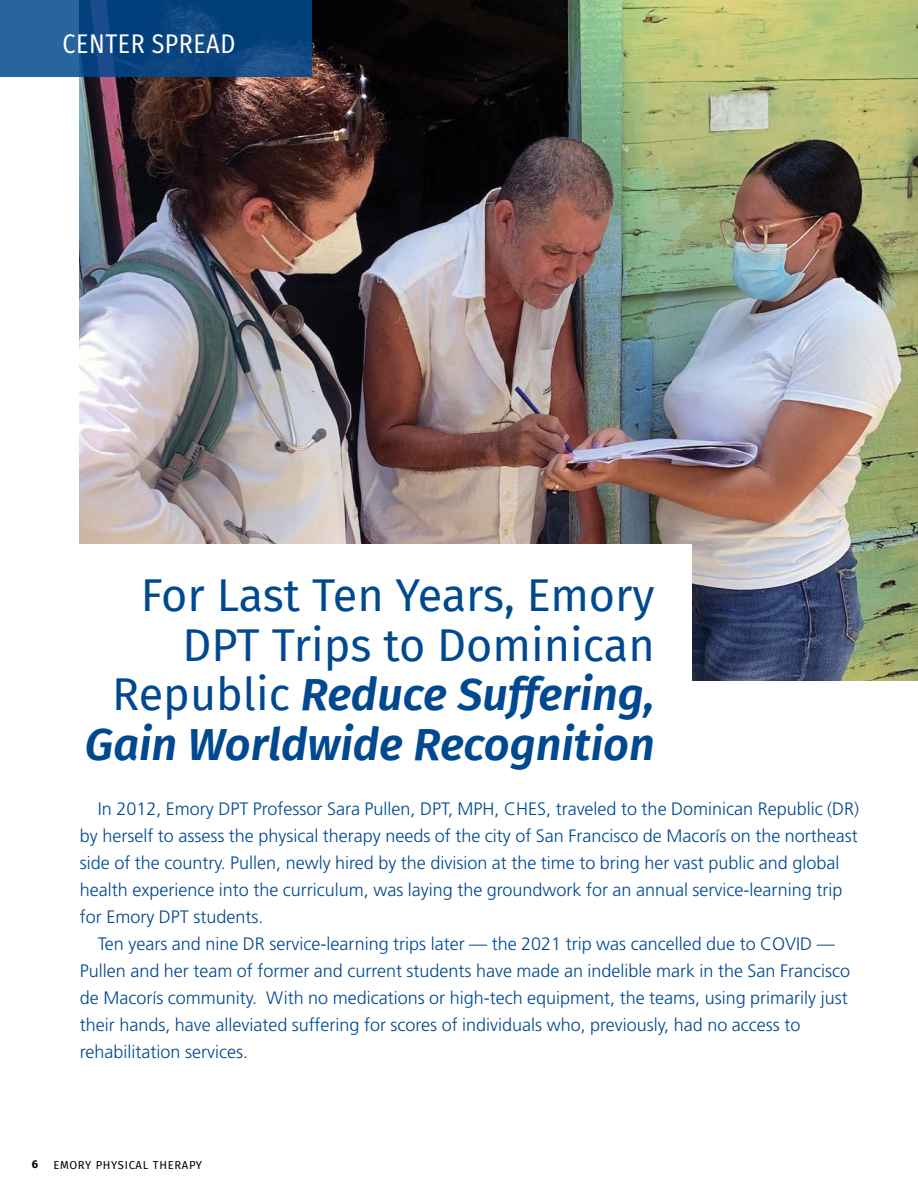
<style>
.page{position:relative;width:918px;height:1188px;background:#fff}
.page>*{position:absolute;margin:0;border:0;box-sizing:border-box;transform-origin:0 0}
.t1{font:45px/49.5px "Fira Sans";color:#004990;text-align:right}
.t2{font:27px "Fira Sans Condensed";letter-spacing:.02em;color:#fff}
.t3{font:300 18px/27px "Frutiger LT Std";color:#004990}
.t4{font:11.25px "Fira Sans";letter-spacing:.06em;color:#000}
.t5{font:700 11.25px "Fira Sans";color:#000}
.s1{font-weight:600;font-style:italic}
</style>
<div class="page">
<img style="left:80px;top:0;width:838px;height:680px">
<svg style="left:0;top:0;width:311px;height:76px;background:#104c87"></svg>
<div style="left:0;top:544px;width:691px;height:216px;background:#fff"></div>
<h2 class="t2" style="left:63px;top:19px;width:174px">CENTER SPREAD</h2>
<h1 class="t1" style="left:85px;top:569px;width:571px">For Last Ten Years, Emory<br>DPT Trips to Dominican<br>Republic <span class="s1">Reduce Suffering,<br>Gain Worldwide Recognition</span></h1>
<p class="t3" style="left:80px;top:795px;width:781px;text-indent:18px">In 2012, Emory DPT Professor Sara Pullen, DPT, MPH, CHES, traveled to the Dominican Republic (DR) by herself to assess the physical therapy needs of the city of San Francisco de Macorís on the northeast side of the country. Pullen, newly hired by the division at the time to bring her vast public and global health experience into the curriculum, was laying the groundwork for an annual service-learning trip for Emory DPT students.</p>
<p class="t3" style="left:80px;top:930px;width:772px;text-indent:18px">Ten years and nine DR service-learning trips later — the 2021 trip was cancelled due to COVID — Pullen and her team of former and current students have made an indelible mark in the San Francisco de Macorís community. With no medications or high-tech equipment, the teams, using primarily just their hands, have alleviated suffering for scores of individuals who, previously, had no access to rehabilitation services.</p>
<p class="t5" style="left:32px;top:1155px;width:8px">6</p>
<p class="t4" style="left:53px;top:1156px;width:150px">EMORY PHYSICAL THERAPY</p>
</div>
